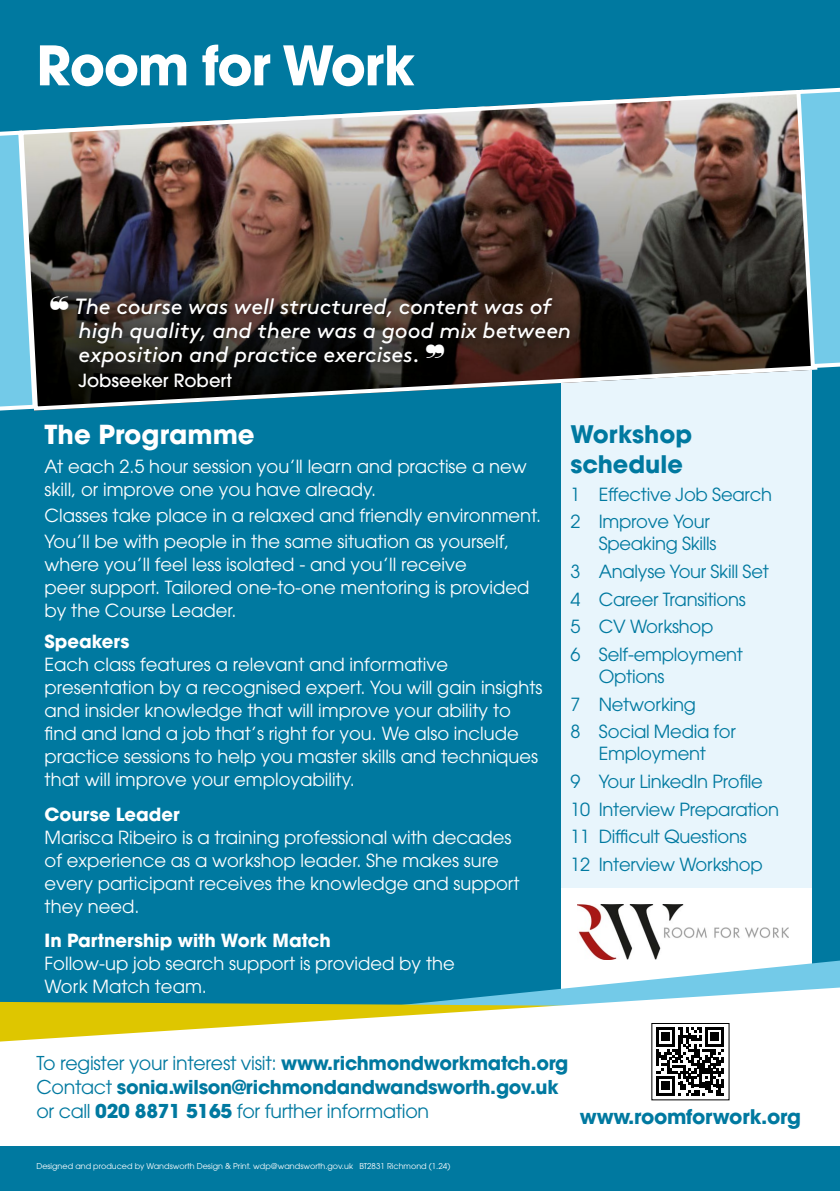
<style>
.page{position:relative;width:840px;height:1191px;background:#fff}
.page>*{position:absolute;margin:0;border:0;box-sizing:border-box;transform-origin:0 0}
.t1{font:700 54px "ITC Avant Garde Pro";letter-spacing:-.025em;color:#fff}
.t2{font:700 26px "ITC Avant Garde Pro";color:#fff}
.t3{font:700 24px/30px "ITC Avant Garde Pro";color:#0079a0}
.t4{font:italic 22px/24px "Brown";letter-spacing:-.005em;color:#fff}
.t5{font:700 20px "ITC Avant Garde Pro";letter-spacing:-.015em;color:#0079a0}
.t6{font:700 19px/24px "ITC Avant Garde Pro";letter-spacing:-.015em;color:#0079a0}
.t7{font:18px/23px "ITC Avant Garde Pro";color:#fff}
.t8{font:18px/27.6px "ITC Avant Garde Pro";letter-spacing:-.015em;color:#0079a0}
.t9{font:700 18px "ITC Avant Garde Pro";color:#fff}
.t10{font:500 18px "ITC Avant Garde Pro";color:#fff}
.t11{font:8px "ITC Avant Garde Pro";color:#fff}
.s1{font-family:"MS Gothic";font-style:normal;font-size:30px}
.s2{font-weight:400}
</style>
<div class="page">
<div style="left:0;top:0;width:839px;height:1191px;background:#0079a0"></div>
<div style="left:561px;top:342px;width:250px;height:674px;background:#e8f5fc"></div>
<img style="left:39px;top:90px;width:773px;height:323px">
<svg style="left:793px;top:87px;width:46px;height:283px;background:#74acbf"></svg>
<svg style="left:0;top:129px;width:39px;height:282px;background:#88bfd1"></svg>
<svg style="left:39px;top:284px;width:545px;height:118px;background:#282726"></svg>
<div style="left:561px;top:888px;width:250px;height:108px;background:#fff"></div>
<img style="left:577px;top:904px;width:211px;height:55px">
<svg style="left:580px;top:960px;width:259px;height:27px"></svg>
<svg style="left:0;top:987px;width:839px;height:159px;background:#e7efe1"></svg>
<svg style="left:655px;top:1027px;width:68px;height:68px;background:#6b6b6b"></svg>
<h1 class="t1" style="left:36px;top:29px;width:380px">Room for Work</h1>
<p class="t4" style="left:79px;top:292px;width:493px;text-indent:-34px"><span class="s1">❝</span>The course was well structured, content was of high quality, and there was a good mix between exposition and practice exercises.<span class="s1">❞</span></p>
<p class="t10" style="left:79px;top:369px;width:154px">Jobseeker Robert</p>
<h2 class="t2" style="left:45px;top:417px;width:211px">The Programme</h2>
<p class="t7" style="left:45px;top:455px;width:483px">At each 2.5 hour session you’ll learn and practise a new skill, or improve one you have already.</p>
<p class="t7" style="left:45px;top:502px;width:497px;line-height:25.8px">Classes take place in a relaxed and friendly environment.<br>You’ll be with people in the same situation as yourself,</p>
<p class="t7" style="left:45px;top:552px;width:486px">where you’ll feel less isolated - and you’ll receive<br>peer support. Tailored one-to-one mentoring is provided by the Course Leader.</p>
<p class="t9" style="left:45px;top:629px;width:86px">Speakers</p>
<p class="t7" style="left:45px;top:653px;width:499px">Each class features a relevant and informative presentation by a recognised expert. You will gain insights and insider knowledge that will improve your ability to find and land a job that’s right for you. We also include practice sessions to help you master skills and techniques that will improve your employability.</p>
<p class="t9" style="left:45px;top:802px;width:136px">Course Leader</p>
<p class="t7" style="left:45px;top:825px;width:476px">Marisca Ribeiro is a training professional with decades of experience as a workshop leader. She makes sure every participant receives the knowledge and support they need.</p>
<p class="t9" style="left:45px;top:928px;width:287px">In Partnership with Work Match</p>
<p class="t7" style="left:45px;top:951px;width:411px">Follow-up job search support is provided by the<br>Work Match team.</p>
<h3 class="t3" style="left:570px;top:419px;width:123px">Workshop schedule</h3>
<p class="t8" style="left:570px;top:480px;width:203px">1 Effective Job Search<br>2 Improve Your</p>
<p class="t8" style="left:570px;top:529px;width:200px;text-indent:28px">Speaking Skills<br>3 Analyse Your Skill Set<br>4 Career Transitions<br>5 CV Workshop<br>6 Self-employment</p>
<p class="t8" style="left:570px;top:662px;width:167px;text-indent:28px">Options<br>7 Networking<br>8 Social Media for</p>
<p class="t8" style="left:570px;top:739px;width:210px;text-indent:28px">Employment<br>9 Your LinkedIn Profile<br>10 Interview Preparation<br>11 Difficult Questions<br>12 Interview Workshop</p>
<p class="t6" style="left:36px;top:1051px;width:533px"><span class="s2">To register your interest visit:</span> www.richmondworkmatch.org<br><span class="s2">Contact</span> sonia.wilson@richmondandwandsworth.gov.uk <span class="s2">or call</span> 020 8871 5165 <span class="s2">for further information</span></p>
<p class="t5" style="left:579px;top:1103px;width:222px">www.roomforwork.org</p>
<p class="t11" style="left:36px;top:1160px;width:415px">Designed and produced by Wandsworth Design &amp; Print. wdp@wandsworth.gov.uk BT2831 Richmond (1.24)</p>
</div>
